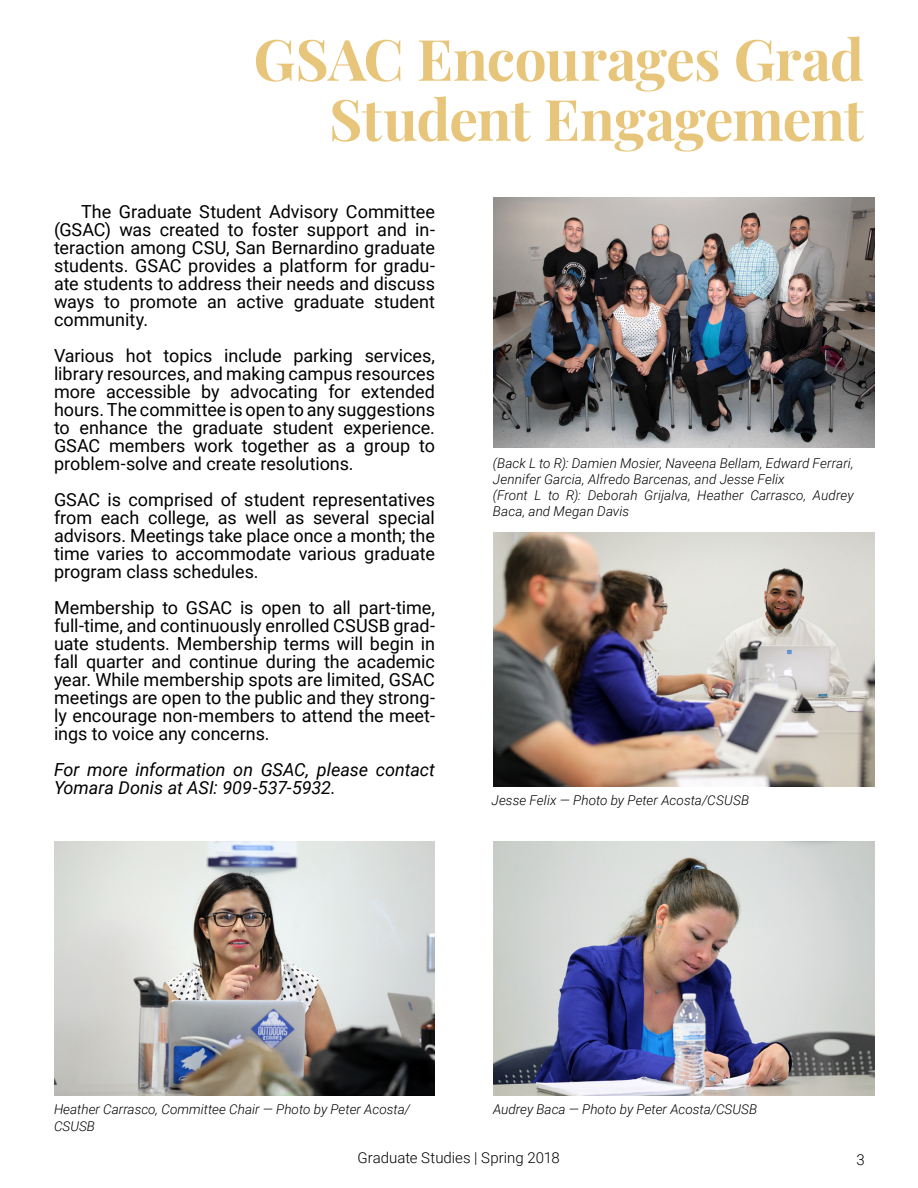
<style>
.page{position:relative;width:918px;height:1188px;background:#fff}
.page>*{position:absolute;margin:0;border:0;box-sizing:border-box;transform-origin:0 0}
.t1{font:700 57px/60px "Playfair Display";letter-spacing:-.015em;color:#e7c67b;text-align:right}
.t2{font:18px/18px "Roboto";color:#000;text-align:justify}
.t3{font:italic 18px/18px "Roboto";letter-spacing:-.005em;color:#000}
.t4{font:300 15px "Roboto";color:#000}
.t5{font:italic 300 13.5px/16.2px "Roboto";color:#000}
</style>
<div class="page">
<img style="left:54px;top:841px;width:381px;height:254px">
<img style="left:493px;top:197px;width:381px;height:251px">
<img style="left:493px;top:532px;width:381px;height:254px">
<img style="left:493px;top:841px;width:381px;height:254px">
<h1 class="t1" style="left:253px;top:25px;width:612px">GSAC Encourages Grad<br>Student Engagement</h1>
<p class="t2" style="left:54px;top:202px;width:382px;text-indent:27px">The Graduate Student Advisory Committee (GSAC) was created to foster support and in&shy;teraction among CSU, San Bernardino graduate students. GSAC provides a platform for gradu&shy;ate students to address their needs and discuss ways to promote an active graduate student community.</p>
<p class="t2" style="left:54px;top:346px;width:382px">Various hot topics include parking services, library resources, and making campus resources more accessible by advocating for extended hours. The committee is open to any suggestions to enhance the graduate student experience.<br>GSAC members work together as a group to problem-solve and create resolutions.</p>
<p class="t2" style="left:54px;top:490px;width:383px">GSAC is comprised of student representatives from each college, as well as several special advisors. Meetings take place once a month; the time varies to accommodate various graduate program class schedules.</p>
<p class="t2" style="left:54px;top:598px;width:382px">Membership to GSAC is open to all part-time, full-time, and continuously enrolled CSUSB grad&shy;uate students. Membership terms will begin in fall quarter and continue during the academic year. While membership spots are limited, GSAC meetings are open to the public and they strong&shy;ly encourage non-members to attend the meet&shy;ings to voice any concerns.</p>
<p class="t3" style="left:54px;top:760px;width:383px">For more information on GSAC, please contact<br>Yomara Donis at ASI: 909-537-5932.</p>
<p class="t5" style="left:493px;top:454px;width:362px">(Back L to R): Damien Mosier, Naveena Bellam, Edward Ferrari, Jennifer Garcia, Alfredo Barcenas, and Jesse Felix<br>(Front L to R): Deborah Grijalva, Heather Carrasco, Audrey Baca, and Megan Davis</p>
<p class="t5" style="left:492px;top:791px;width:259px">Jesse Felix — Photo by Peter Acosta/CSUSB</p>
<p class="t5" style="left:54px;top:1101px;width:358px">Heather Carrasco, Committee Chair — Photo by Peter Acosta/<br>CSUSB</p>
<p class="t5" style="left:493px;top:1101px;width:265px">Audrey Baca — Photo by Peter Acosta/CSUSB</p>
<p class="t4" style="left:357px;top:1147px;width:204px">Graduate Studies | Spring 2018</p>
<p class="t4" style="left:856px;top:1149px;width:10px">3</p>
</div>
